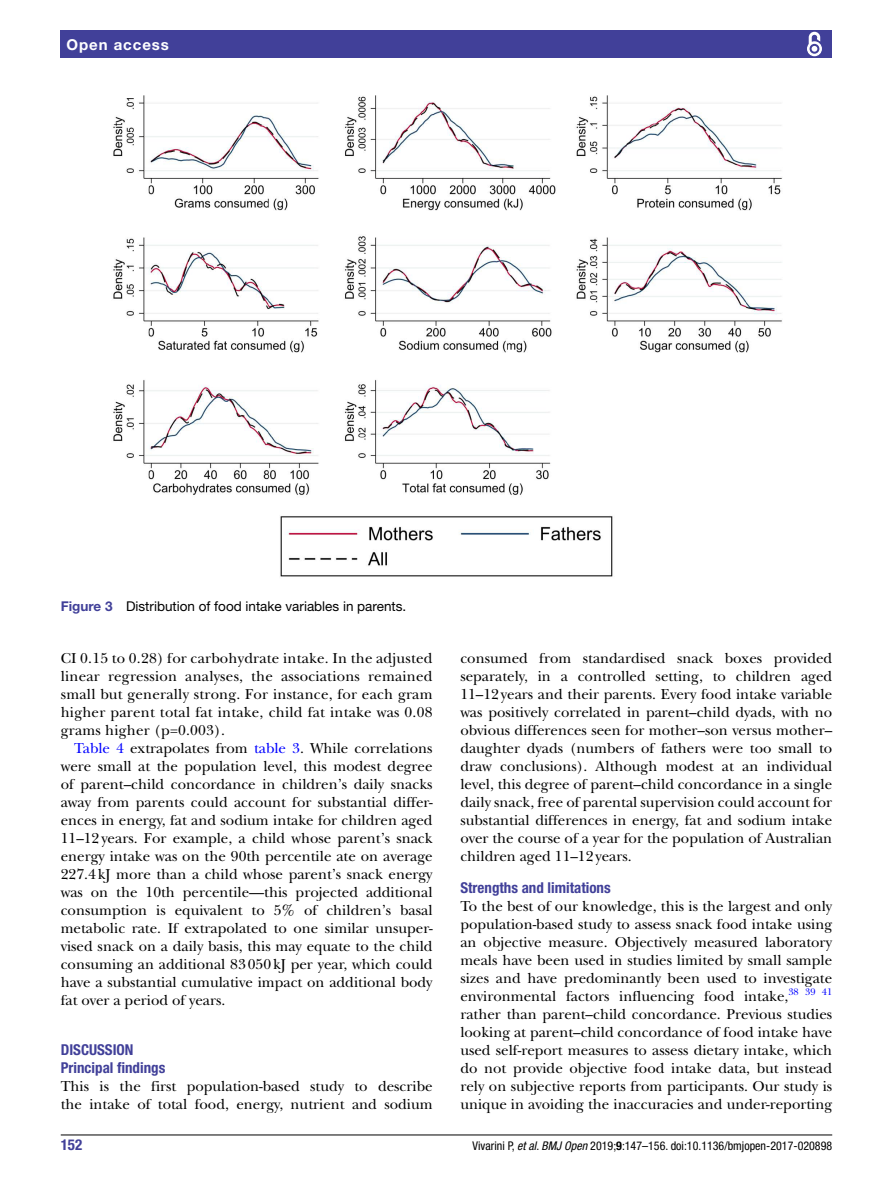
<style>
.page{position:relative;width:893px;height:1191px;background:#fff}
.page>*{position:absolute;margin:0;border:0;box-sizing:border-box;transform-origin:0 0}
.t1{font:15px/18px "New Baskerville";color:#000;text-align:justify}
.t2{font:700 condensed 15px/18px "Helvetica Neue LT Std";color:#414099}
.t3{font:700 15px "Helvetica Neue LT Std";letter-spacing:.065em;color:#fff}
.t4{font:13.5px "Helvetica Neue LT Std";color:#000}
.t5{font:condensed 12px "Helvetica Neue LT Std";color:#000}
.t6{font:9.9px "New Baskerville";color:#00f}
.s1{font-weight:700;color:#414099}
.s2{color:#00f}
.s3{font-style:italic}
.s4{font-weight:700}
</style>
<div class="page">
<hr style="left:61px;top:1134px;width:771px;height:1px;background:#000">
<div style="left:61px;top:31px;width:771px;height:27px;background:#414099"></div>
<svg style="left:807px;top:31px;width:15px;height:26px"></svg>
<img style="left:113px;top:95px;width:669px;height:482px">
<p class="t3" style="left:66px;top:35px;width:104px">Open access</p>
<p class="t4" style="left:61px;top:598px;width:347px"><span class="s1">Figure 3</span> Distribution of food intake variables in parents.</p>
<p class="t1" style="left:61px;top:649px;width:373px">CI 0.15 to 0.28) for carbohydrate intake. In the adjusted linear regression analyses, the associations remained small but generally strong. For instance, for each gram higher parent total fat intake, child fat intake was 0.08 grams higher (p=0.003).</p>
<p class="t1" style="left:61px;top:739px;width:373px;text-indent:14px"><span class="s2">Table 4</span> extrapolates from <span class="s2">table 3</span>. While correlations were small at the population level, this modest degree of parent–child concordance in children’s daily snacks away from parents could account for substantial differ&shy;ences in energy, fat and sodium intake for children aged 11–12years. For example, a child whose parent’s snack energy intake was on the 90th percentile ate on average 227.4kJ more than a child whose parent’s snack energy was on the 10th percentile—this projected additional consumption is equivalent to 5% of children’s basal metabolic rate. If extrapolated to one similar unsuper&shy;vised snack on a daily basis, this may equate to the child consuming an additional 83050kJ per year, which could have a substantial cumulative impact on additional body fat over a period of years.</p>
<p class="t2" style="left:61px;top:1040px;width:106px">DISCUSSION<br>Principal findings</p>
<p class="t1" style="left:61px;top:1077px;width:373px">This is the first population-based study to describe the intake of total food, energy, nutrient and sodium</p>
<p class="t1" style="left:460px;top:649px;width:373px">consumed from standardised snack boxes provided separately, in a controlled setting, to children aged 11–12years and their parents. Every food intake variable was positively correlated in parent–child dyads, with no obvious differences seen for mother–son versus mother– daughter dyads (numbers of fathers were too small to draw conclusions). Although modest at an individual level, this degree of parent–child concordance in a single daily snack, free of parental supervision could account for substantial differences in energy, fat and sodium intake over the course of a year for the population of Australian children aged 11–12years.</p>
<p class="t2" style="left:460px;top:878px;width:152px">Strengths and limitations</p>
<p class="t1" style="left:460px;top:897px;width:373px">To the best of our knowledge, this is the largest and only population-based study to assess snack food intake using an objective measure. Objectively measured laboratory meals have been used in studies limited by small sample sizes and have predominantly been used to investigate environmental factors influencing food intake,</p>
<p class="t6" style="left:788px;top:985px;width:45px">38 39 41</p>
<p class="t1" style="left:460px;top:1005px;width:373px">rather than parent–child concordance. Previous studies looking at parent–child concordance of food intake have used self-report measures to assess dietary intake, which do not provide objective food intake data, but instead rely on subjective reports from participants. Our study is unique in avoiding the inaccuracies and under-reporting</p>
<p class="t2" style="left:61px;top:1135px;width:23px">152</p>
<p class="t5" style="left:473px;top:1138px;width:361px">Vivarini P, <span class="s3">et al</span>. <span class="s3">BMJ Open</span> 2019;<span class="s4">9</span>:147–156. doi:10.1136/bmjopen-2017-020898</p>
</div>
